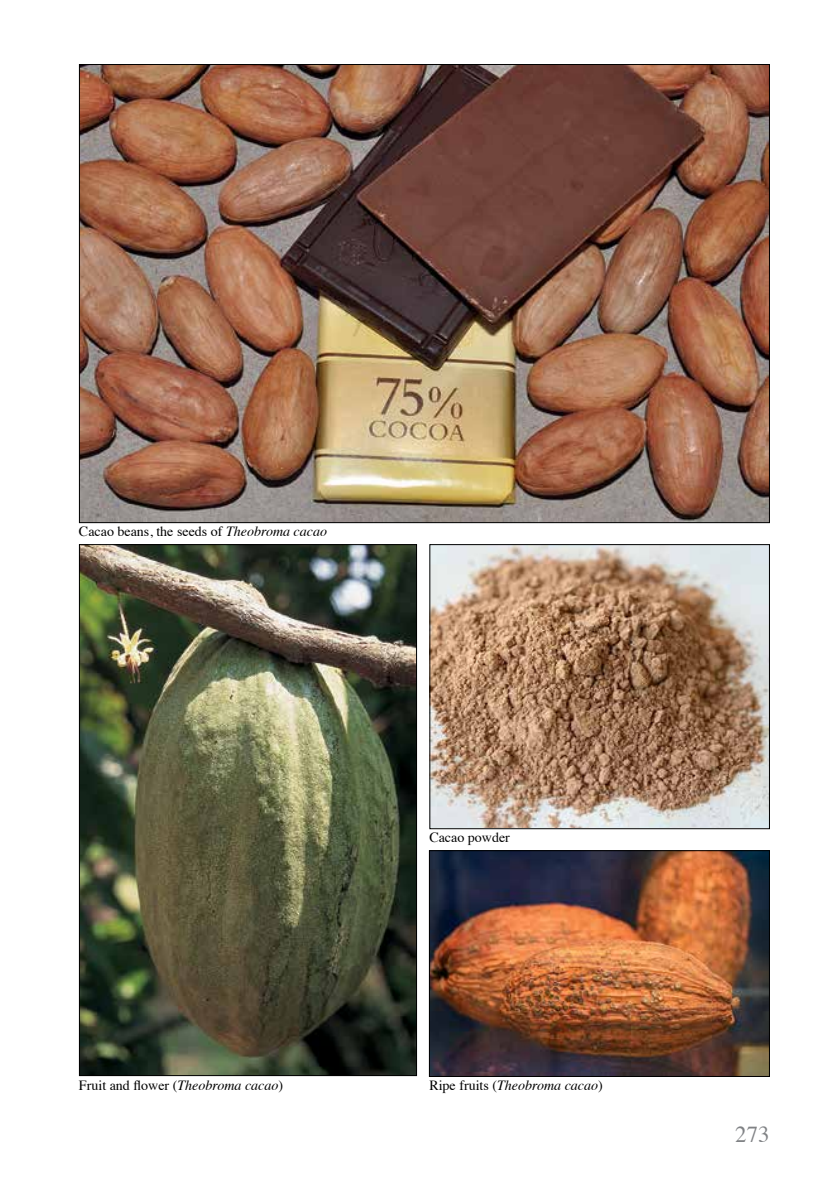
<style>
.page{position:relative;width:834px;height:1191px;background:#fff}
.page>*{position:absolute;margin:0;border:0;box-sizing:border-box;transform-origin:0 0}
.t1{font:22.75px "Times";color:#808285}
.t2{font:14px "Times";color:#000}
.t3{font:italic 14px "Times";color:#000}
.s1{font-style:italic}
.s2{font-style:normal}
</style>
<div class="page">
<img style="left:81px;top:66px;width:686px;height:455px">
<img style="left:81px;top:546px;width:334px;height:528px">
<img style="left:431px;top:546px;width:336px;height:281px">
<div style="left:429px;top:544px;width:340px;height:285px;border:1px solid #000"></div>
<img style="left:431px;top:852px;width:336px;height:223px">
<div style="left:429px;top:850px;width:340px;height:227px;border:1px solid #000"></div>
<p class="t2" style="left:79px;top:518px;width:249px">Cacao beans, the seeds of <span class="s1">Theobroma cacao</span></p>
<p class="t2" style="left:429px;top:824px;width:82px">Cacao powder</p>
<p class="t2" style="left:79px;top:1072px;width:206px">Fruit and flower (<span class="s1">Theobroma cacao</span>)</p>
<p class="t3" style="left:429px;top:1073px;width:175px"><span class="s2">Ripe fruits (</span>Theobroma cacao<span class="s2">)</span></p>
<p class="t1" style="left:735px;top:1112px;width:36px">273</p>
</div>
